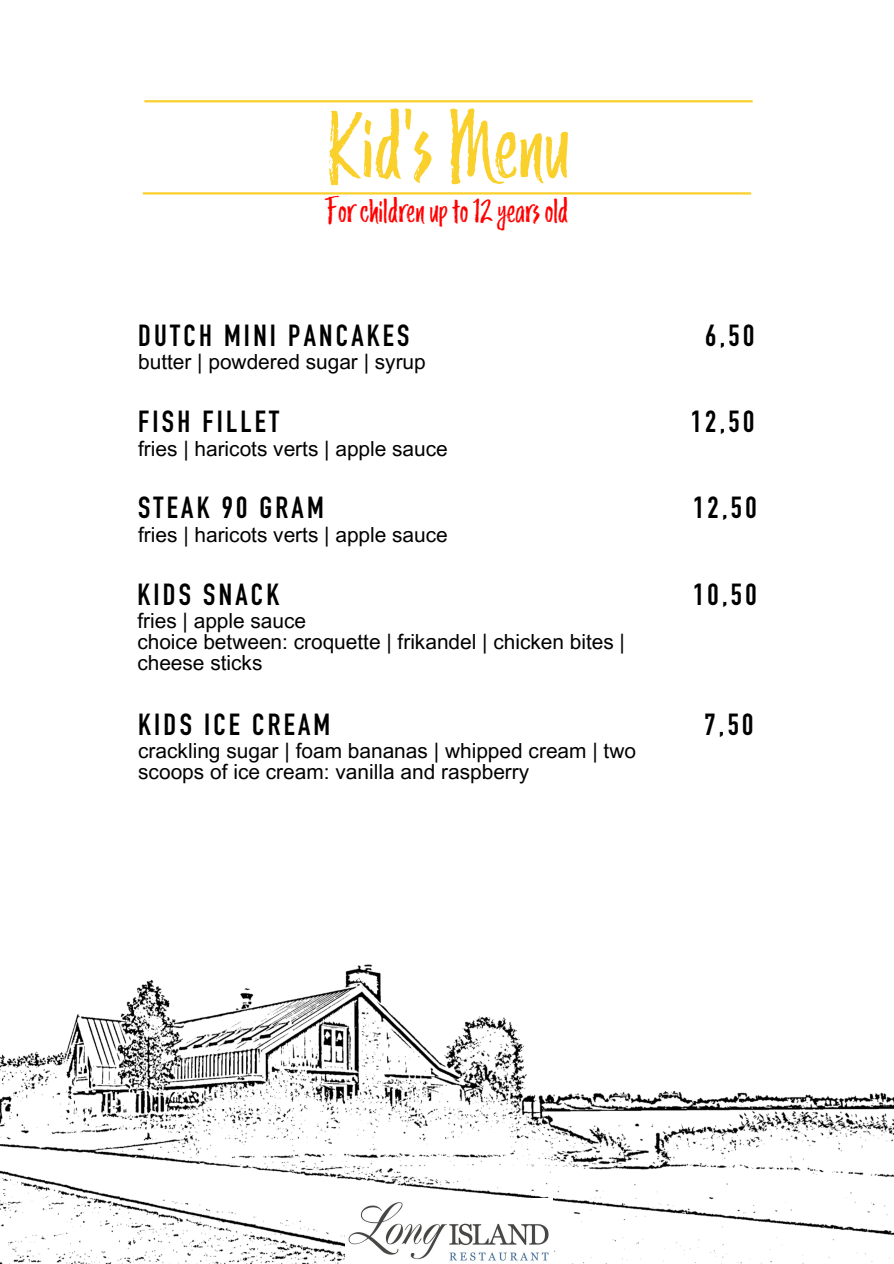
<style>
.page{position:relative;width:894px;height:1264px;background:#fff}
.page>*{position:absolute;margin:0;border:0;box-sizing:border-box;transform-origin:0 0}
.t1{font:90px "Trailmade";color:#fad02c}
.t2{font:32.7px "Trailmade";color:#f00}
.t3{font:30.15px "DIN Engschrift Std";letter-spacing:.11em;color:#000}
.t4{font:30px "DIN Engschrift Std";letter-spacing:.11em;color:#000}
.t5{font:20.85px/20.7px "Arial MT Pro";color:#000}
</style>
<div class="page">
<hr style="left:144px;top:100px;width:608px;height:2px;background:#fad02c">
<hr style="left:143px;top:192px;width:608px;height:2px;background:#fad02c">
<img style="left:0;top:964px;width:893px;height:299px">
<img style="left:345px;top:1197px;width:207px;height:66px">
<h1 class="t1" style="left:324px;top:90px;width:246px">Kid's Menu</h1>
<p class="t2" style="left:325px;top:190px;width:245px">For children up to 12years old</p>
<h3 class="t3" style="left:138px;top:324px;width:273px">DUTCH MINI PANCAKES</h3>
<p class="t5" style="left:138px;top:354px;width:289px">butter | powdered sugar | syrup</p>
<p class="t3" style="left:138px;top:410px;width:142px">FISH FILLET</p>
<p class="t5" style="left:138px;top:440px;width:311px">fries | haricots verts | apple sauce</p>
<p class="t3" style="left:138px;top:497px;width:187px">STEAK 90 GRAM</p>
<p class="t5" style="left:138px;top:527px;width:311px">fries | haricots verts | apple sauce</p>
<h2 class="t3" style="left:137px;top:583px;width:143px">KIDS SNACK</h2>
<p class="t5" style="left:137px;top:613px;width:170px">fries | apple sauce</p>
<p class="t5" style="left:137px;top:634px;width:489px">choice between: croquette | frikandel | chicken bites |</p>
<h2 class="t5" style="left:137px;top:654px;width:126px">cheese sticks</h2>
<p class="t3" style="left:138px;top:713px;width:194px">KIDS ICE CREAM</p>
<h2 class="t5" style="left:138px;top:743px;width:499px">crackling sugar | foam bananas | whipped cream | two scoops of ice cream: vanilla and raspberry</h2>
<p class="t4" style="left:705px;top:324px;width:50px">6,50</p>
<h2 class="t4" style="left:690px;top:410px;width:65px">12,50</h2>
<p class="t4" style="left:693px;top:497px;width:65px">12,50</p>
<p class="t4" style="left:693px;top:583px;width:65px">10,50</p>
<p class="t4" style="left:704px;top:713px;width:50px">7,50</p>
</div>
